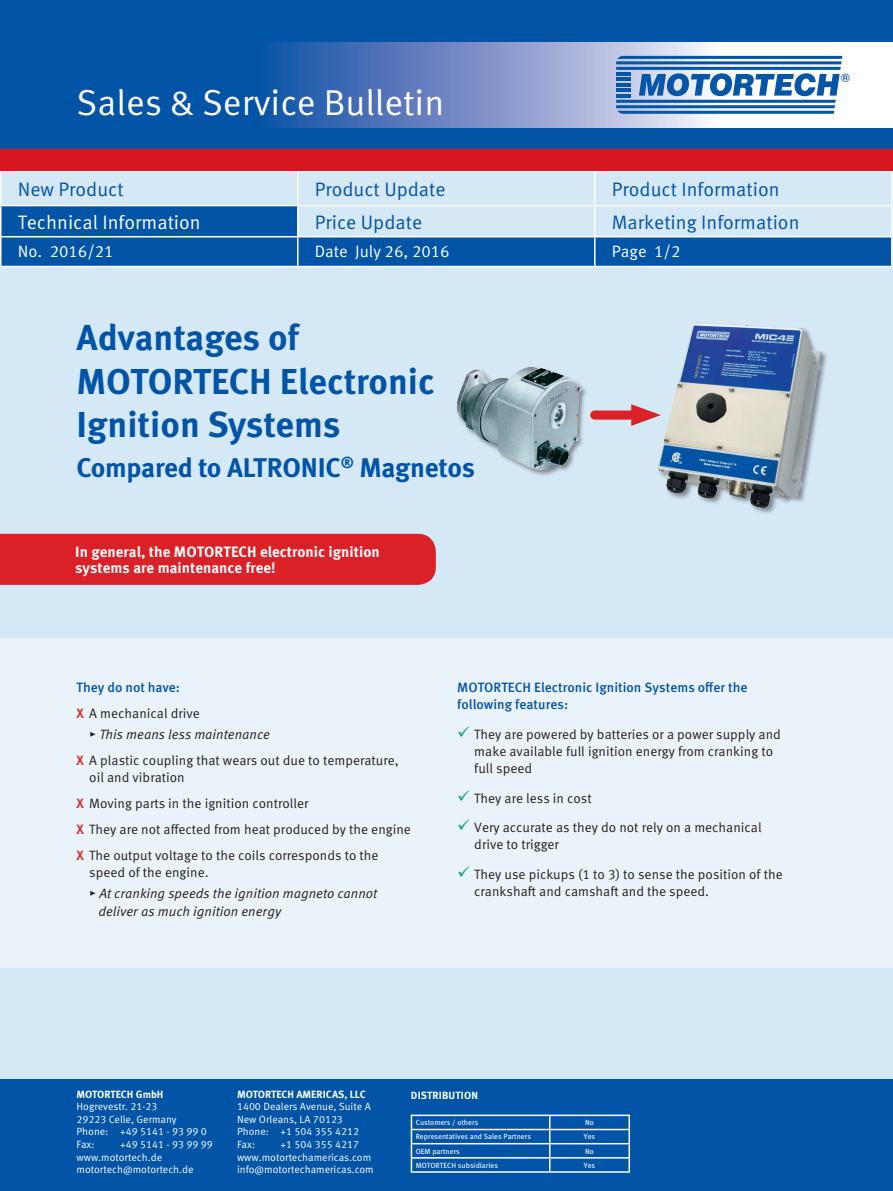
<style>
.page{position:relative;width:893px;height:1191px;background:#d4e8f5}
.page>*{position:absolute;margin:0;border:0;box-sizing:border-box;transform-origin:0 0}
.t1{font:700 36px/43.2px "Meta Pro";color:#0154a6}
.t2{font:36px "Meta Pro Norm";color:#fff}
.t3{font:700 27px "Meta Pro";letter-spacing:-.01em;color:#0154a6}
.t4{font:19.5px "Meta Pro Norm";color:#0154a6}
.t5{font:19.5px "Meta Pro Norm";color:#fff}
.t6{font:16.5px "Meta Pro Norm";color:#fff}
.t7{font:700 15px/16.5px "Meta Pro";color:#fff}
.t8{font:13.5px/17.2px "Meta Pro Norm";color:#231f20}
.t9{font:13.5px/17.2px "Meta Pro Norm Ita";color:#231f20}
.t10{font:500 13.5px/17.2px "Meta Pro";color:#0154a6}
.t11{font:700 12.45px "Eurostile";color:#0556a6}
.t12{font:10.5px/12.6px "Meta Pro Norm";color:#fff}
.t13{font:700 10.5px "Meta Pro";color:#fff}
.t14{font:7.5px "Meta Pro";color:#fff}
.s1{font-family:"Meta Pro";font-weight:500;color:#da2128}
.s2{font-family:"Meta Pro Norm"}
.s3{color:#0da57e}
</style>
<div class="page">
<div style="left:0;top:0;width:893px;height:149px;background:#0154a6"></div>
<svg style="left:269px;top:43px;width:624px;height:85px;background:#8ca2d0"></svg>
<div style="left:1px;top:206px;width:297px;height:31px;background:#0154a6"></div>
<hr style="left:298px;top:170px;width:297px;height:2px;background:#fff">
<hr style="left:0;top:206px;width:2px;height:30px;background:#fff">
<hr style="left:298px;top:205px;width:297px;height:1px;background:#fff">
<hr style="left:297px;top:206px;width:1px;height:30px;background:#fff">
<hr style="left:594px;top:206px;width:2px;height:30px;background:#fff">
<hr style="left:891px;top:206px;width:1px;height:30px;background:#fff">
<hr style="left:0;top:236px;width:298px;height:1px;background:#fff">
<hr style="left:0;top:237px;width:2px;height:29px;background:#fff">
<hr style="left:298px;top:236px;width:297px;height:1px;background:#fff">
<hr style="left:595px;top:236px;width:297px;height:1px;background:#fff">
<svg style="left:1px;top:237px;width:891px;height:29px;background:#0859a8"></svg>
<hr style="left:0;top:266px;width:298px;height:1px;background:#fff">
<hr style="left:298px;top:266px;width:297px;height:1px;background:#fff">
<hr style="left:595px;top:266px;width:297px;height:1px;background:#fff">
<hr style="left:595px;top:170px;width:297px;height:2px;background:#fff">
<hr style="left:594px;top:172px;width:2px;height:33px;background:#fff">
<hr style="left:891px;top:172px;width:1px;height:33px;background:#fff">
<hr style="left:595px;top:205px;width:297px;height:1px;background:#fff">
<hr style="left:0;top:170px;width:298px;height:2px;background:#fff">
<hr style="left:0;top:172px;width:2px;height:33px;background:#fff">
<hr style="left:297px;top:172px;width:1px;height:33px;background:#fff">
<hr style="left:0;top:205px;width:298px;height:1px;background:#fff">
<div style="left:0;top:1079px;width:893px;height:112px;background:#0154a6"></div>
<hr style="left:411px;top:1128px;width:139px;height:2px;background:#fff">
<hr style="left:550px;top:1128px;width:80px;height:2px;background:#fff">
<hr style="left:411px;top:1143px;width:139px;height:1px;background:#fff">
<hr style="left:550px;top:1143px;width:80px;height:1px;background:#fff">
<hr style="left:411px;top:1157px;width:139px;height:1px;background:#fff">
<svg style="left:411px;top:1116px;width:1px;height:55px"></svg>
<hr style="left:550px;top:1157px;width:80px;height:1px;background:#fff">
<svg style="left:549px;top:1116px;width:1px;height:55px"></svg>
<svg style="left:628px;top:1116px;width:2px;height:55px"></svg>
<hr style="left:411px;top:1171px;width:139px;height:1px;background:#fff">
<hr style="left:550px;top:1171px;width:80px;height:1px;background:#fff">
<hr style="left:411px;top:1114px;width:139px;height:2px;background:#fff">
<hr style="left:550px;top:1114px;width:80px;height:2px;background:#fff">
<hr style="left:616px;top:67px;width:225px;height:3px;background:#0556a6">
<hr style="left:616px;top:100px;width:220px;height:3px;background:#0556a6">
<svg style="left:616px;top:42px;width:247px;height:23px"></svg>
<svg style="left:616px;top:105px;width:219px;height:9px"></svg>
<hr style="left:616px;top:72px;width:14px;height:3px;background:#0556a6">
<hr style="left:616px;top:78px;width:14px;height:3px;background:#0556a6">
<hr style="left:616px;top:83px;width:14px;height:3px;background:#0556a6">
<hr style="left:616px;top:89px;width:14px;height:3px;background:#0556a6">
<hr style="left:616px;top:94px;width:14px;height:3px;background:#0556a6">
<svg style="left:639px;top:73px;width:201px;height:23px"></svg>
<div style="left:0;top:638px;width:893px;height:329px;background:#e9f3f9"></div>
<div style="left:0;top:149px;width:893px;height:21px;background:#d7171f"></div>
<div style="left:657px;top:321px;width:171px;height:194px;background:#231f20;opacity:.5"></div>
<img style="left:659px;top:322px;width:162px;height:185px">
<img style="left:457px;top:367px;width:129px;height:108px">
<div style="left:595px;top:410px;width:48px;height:9px;background:#da2128"></div>
<svg style="left:631px;top:404px;width:30px;height:22px"></svg>
<div style="left:0;top:534px;width:436px;height:51px;background:#da2128"></div>
<h1 class="t2" style="left:77px;top:75px;width:369px">Sales &amp; Service Bulletin</h1>
<h3 class="t4" style="left:18px;top:174px;width:107px">New Product</h3>
<h3 class="t4" style="left:315px;top:174px;width:132px">Product Update</h3>
<h3 class="t4" style="left:612px;top:174px;width:169px">Product Information</h3>
<h3 class="t5" style="left:18px;top:207px;width:184px">Technical Information</h3>
<h3 class="t4" style="left:315px;top:207px;width:109px">Price Update</h3>
<h3 class="t4" style="left:612px;top:207px;width:189px">Marketing Information</h3>
<p class="t6" style="left:18px;top:239px;width:97px">No. 2016/21</p>
<p class="t6" style="left:315px;top:239px;width:136px">Date July 26, 2016</p>
<p class="t6" style="left:612px;top:239px;width:70px">Page 1/2</p>
<h1 class="t1" style="left:77px;top:314px;width:360px">Advantages of<br>MOTORTECH Electronic<br>Ignition Systems</h1>
<h2 class="t3" style="left:77px;top:447px;width:400px">Compared to ALTRONIC<sup>®</sup> Magnetos</h2>
<p class="t7" style="left:75px;top:542px;width:306px">In general, the MOTORTECH electronic ignition systems are maintenance free!</p>
<p class="t10" style="left:77px;top:677px;width:105px">They do not have:</p>
<p class="t8" style="left:77px;top:703px;width:125px"><span class="s1">X</span> A mechanical drive</p>
<p class="t9" style="left:89px;top:725px;width:182px"><span class="s2">▸</span> This means less maintenance</p>
<p class="t8" style="left:89px;top:751px;width:311px;text-indent:-13px"><span class="s1">X</span> A plastic coupling that wears out due to temperature, oil and vibration</p>
<p class="t8" style="left:77px;top:789px;width:336px;line-height:25.8px"><span class="s1">X</span> Moving parts in the ignition controller<br><span class="s1">X</span> They are not affected from heat produced by the engine<br><span class="s1">X</span> The output voltage to the coils corresponds to the</p>
<p class="t8" style="left:89px;top:862px;width:121px">speed of the engine.</p>
<p class="t9" style="left:98px;top:884px;width:280px;text-indent:-9px"><span class="s2">▸</span> At cranking speeds the ignition magneto cannot deliver as much ignition energy</p>
<p class="t10" style="left:457px;top:677px;width:292px">MOTORTECH Electronic Ignition Systems offer the following features:</p>
<p class="t8" style="left:474px;top:724px;width:308px;text-indent:-17px"><span class="s3">✓</span> They are powered by batteries or a power supply and make available full ignition energy from cranking to full speed</p>
<p class="t8" style="left:457px;top:788px;width:136px"><span class="s3">✓</span> They are less in cost</p>
<p class="t8" style="left:474px;top:818px;width:289px;text-indent:-17px"><span class="s3">✓</span> Very accurate as they do not rely on a mechanical drive to trigger</p>
<p class="t8" style="left:474px;top:865px;width:310px;text-indent:-17px"><span class="s3">✓</span> They use pickups (1 to 3) to sense the position of the crankshaft and camshaft and the speed.</p>
<p class="t11" style="left:841px;top:71px;width:11px">®</p>
<p class="t13" style="left:77px;top:1085px;width:89px">MOTORTECH GmbH</p>
<p class="t13" style="left:411px;top:1087px;width:69px">DISTRIBUTION</p>
<p class="t12" style="left:77px;top:1099px;width:132px">Hogrevestr. 21-23<br>29223 Celle, Germany<br>Phone: +49 5141 - 93 99 0<br>Fax:</p>
<p class="t13" style="left:237px;top:1085px;width:130px">MOTORTECH AMERICAS, LLC</p>
<p class="t12" style="left:237px;top:1099px;width:135px">1400 Dealers Avenue, Suite A<br>New Orleans, LA 70123<br>Phone: +1 504 355 4212<br>Fax:</p>
<p class="t14" style="left:416px;top:1117px;width:64px">Customers / others</p>
<p class="t14" style="left:585px;top:1117px;width:10px">No</p>
<p class="t14" style="left:416px;top:1131px;width:117px">Representatives and Sales Partners</p>
<p class="t14" style="left:584px;top:1131px;width:13px">Yes</p>
<p class="t14" style="left:416px;top:1145px;width:46px">OEM partners</p>
<p class="t14" style="left:585px;top:1145px;width:10px">No</p>
<p class="t14" style="left:416px;top:1159px;width:84px">MOTORTECH subsidiaries</p>
<p class="t14" style="left:584px;top:1159px;width:13px">Yes</p>
<p class="t12" style="left:77px;top:1137px;width:138px;text-indent:44px">+49 5141 - 93 99 99 www.motortech.de motortech@motortech.de</p>
<p class="t12" style="left:237px;top:1137px;width:138px;text-indent:44px">+1 504 355 4217 www.motortechamericas.com info@motortechamericas.com</p>
</div>
